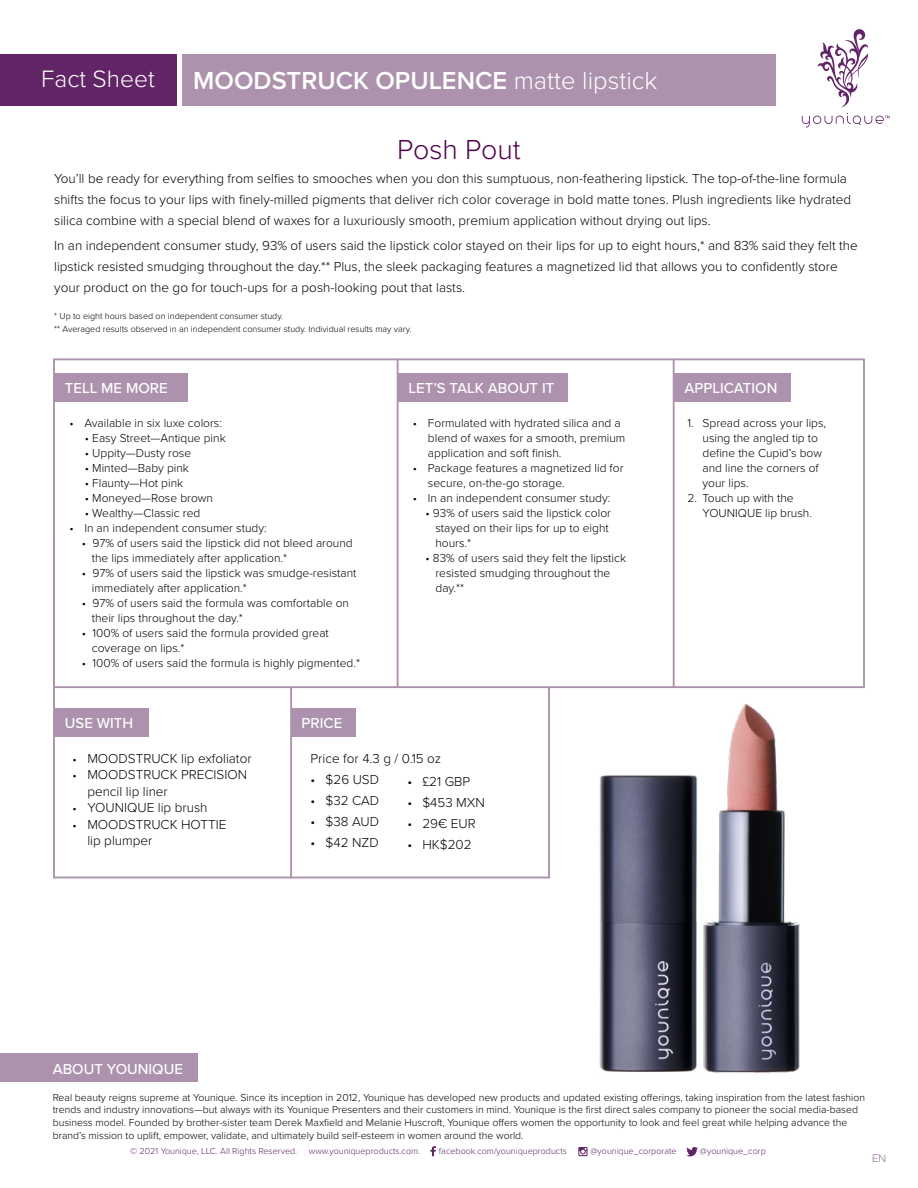
<style>
.page{position:relative;width:918px;height:1188px;background:#fff}
.page>*{position:absolute;margin:0;border:0;box-sizing:border-box;transform-origin:0 0}
.t1{font:300 28.5px "Proxima Nova";color:#50004d}
.t2{font:600 25.5px "Proxima Nova";color:#fff}
.t3{font:300 24.6px "Proxima Nova";color:#fff}
.t4{font:500 15px "Proxima Nova";color:#fff}
.t5{font:300 13.5px/21px "Proxima Nova";color:#000}
.t6{font:300 12px/15px "Proxima Nova";color:#000}
.t7{font:10.65px "Chalet Paris Nineteen Sixty";color:#612466}
.t8{font:300 10.5px/12.6px "Proxima Nova";color:#000}
.t9{font:300 9px/12.5px "Proxima Nova";color:#000}
.t10{font:300 9px "Proxima Nova";color:#612466}
.s1{font-weight:300}
.s2{font-size:12px}
</style>
<div class="page">
<div style="left:183px;top:54px;width:593px;height:51px;background:#ac92ad"></div>
<div style="left:0;top:54px;width:177px;height:51px;background:#612466"></div>
<svg style="left:817px;top:29px;width:52px;height:78px"></svg>
<svg style="left:802px;top:113px;width:88px;height:15px"></svg>
<div style="left:0;top:1054px;width:198px;height:28px;background:#ac92ad"></div>
<svg style="left:430px;top:1146px;width:6px;height:10px"></svg>
<svg style="left:578px;top:1147px;width:10px;height:9px"></svg>
<svg style="left:686px;top:1147px;width:12px;height:9px"></svg>
<img style="left:599px;top:775px;width:65px;height:297px">
<div style="left:53px;top:358px;width:812px;height:330px;border:2px solid #ac92ad"></div>
<hr style="left:673px;top:359px;width:2px;height:329px;background:#ac92ad">
<hr style="left:397px;top:359px;width:2px;height:329px;background:#ac92ad">
<div style="left:54px;top:373px;width:134px;height:28px;background:#ac92ad"></div>
<div style="left:54px;top:708px;width:94px;height:28px;background:#ac92ad"></div>
<div style="left:291px;top:708px;width:65px;height:28px;background:#ac92ad"></div>
<div style="left:398px;top:373px;width:170px;height:28px;background:#ac92ad"></div>
<div style="left:674px;top:373px;width:117px;height:28px;background:#ac92ad"></div>
<hr style="left:53px;top:536px;width:2px;height:342px;background:#ac92ad">
<hr style="left:54px;top:877px;width:496px;height:1px;background:#ac92ad">
<hr style="left:548px;top:687px;width:2px;height:191px;background:#ac92ad">
<hr style="left:290px;top:687px;width:2px;height:191px;background:#ac92ad">
<img style="left:664px;top:704px;width:136px;height:369px">
<h3 class="t3" style="left:41px;top:61px;width:115px">Fact Sheet</h3>
<h2 class="t2" style="left:193px;top:62px;width:466px">MOODSTRUCK OPULENCE <span class="s1">matte lipstick</span></h2>
<h1 class="t1" style="left:397px;top:128px;width:125px">Posh Pout</h1>
<p class="t5" style="left:54px;top:168px;width:798px">You’ll be ready for everything from selfies to smooches when you don this sumptuous, non-feathering lipstick. The top-of-the-line formula shifts the focus to your lips with finely-milled pigments that deliver rich color coverage in bold matte tones. Plush ingredients like hydrated silica combine with a special blend of waxes for a luxuriously smooth, premium application without drying out lips.</p>
<p class="t5" style="left:54px;top:234px;width:805px">In an independent consumer study, 93% of users said the lipstick color stayed on their lips for up to eight hours,* and 83% said they felt the lipstick resisted smudging throughout the day.** Plus, the sleek packaging features a magnetized lid that allows you to confidently store your product on the go for touch-ups for a posh-looking pout that lasts.</p>
<p class="t9" style="left:54px;top:310px;width:359px">* Up to eight hours based on independent consumer study.<br>** Averaged results observed in an independent consumer study. Individual results may vary.</p>
<p class="t4" style="left:65px;top:377px;width:104px">TELL ME MORE</p>
<p class="t6" style="left:69px;top:414px;width:154px">• Available in six luxe colors:</p>
<p class="t6" style="left:85px;top:429px;width:142px">• Easy Street—Antique pink</p>
<p class="t6" style="left:85px;top:444px;width:108px">• Uppity—Dusty rose</p>
<p class="t6" style="left:85px;top:459px;width:106px">• Minted—Baby pink</p>
<p class="t6" style="left:85px;top:474px;width:100px">• Flaunty—Hot pink</p>
<p class="t6" style="left:85px;top:489px;width:130px">• Moneyed—Rose brown</p>
<p class="t6" style="left:85px;top:504px;width:117px">• Wealthy—Classic red</p>
<p class="t6" style="left:69px;top:519px;width:199px">• In an independent consumer study:</p>
<p class="t6" style="left:92px;top:534px;width:262px;text-indent:-10px">• 97% of users said the lipstick did not bleed around the lips immediately after application.*</p>
<p class="t6" style="left:92px;top:564px;width:266px;text-indent:-10px">• 97% of users said the lipstick was smudge-resistant immediately after application.*</p>
<p class="t6" style="left:92px;top:594px;width:259px;text-indent:-10px">• 97% of users said the formula was comfortable on their lips throughout the day.*</p>
<p class="t6" style="left:92px;top:624px;width:239px;text-indent:-10px">• 100% of users said the formula provided great coverage on lips.*</p>
<p class="t6" style="left:82px;top:654px;width:280px">• 100% of users said the formula is highly pigmented.*</p>
<p class="t4" style="left:65px;top:712px;width:70px">USE WITH</p>
<p class="t4" style="left:302px;top:712px;width:42px">PRICE</p>
<p class="t4" style="left:408px;top:377px;width:147px">LET’S TALK ABOUT IT</p>
<p class="t4" style="left:685px;top:377px;width:94px">APPLICATION</p>
<p class="t6" style="left:428px;top:414px;width:199px;text-indent:-15px">• Formulated with hydrated silica and a blend of waxes for a smooth, premium application and soft finish.</p>
<p class="t6" style="left:428px;top:459px;width:197px;text-indent:-15px">• Package features a magnetized lid for secure, on-the-go storage.</p>
<p class="t6" style="left:413px;top:489px;width:199px">• In an independent consumer study:</p>
<p class="t6" style="left:435px;top:504px;width:177px;text-indent:-10px">• 93% of users said the lipstick color stayed on their lips for up to eight hours.*</p>
<p class="t6" style="left:435px;top:549px;width:192px;text-indent:-10px">• 83% of users said they felt the lipstick resisted smudging throughout the day.**</p>
<p class="t6" style="left:703px;top:414px;width:125px;text-indent:-15px">1. Spread across your lips, using the angled tip to define the Cupid’s bow and line the corners of your lips.</p>
<p class="t6" style="left:703px;top:489px;width:111px;text-indent:-15px">2. Touch up with the<br>YOUNIQUE lip brush.</p>
<p class="t5" style="left:72px;top:747px;width:181px"><span class="s2">•</span> MOODSTRUCK lip exfoliator</p>
<p class="t5" style="left:87px;top:766px;width:161px;line-height:16.5px;text-indent:-15px"><span class="s2">•</span> MOODSTRUCK PRECISION pencil lip liner</p>
<p class="t5" style="left:72px;top:797px;width:137px"><span class="s2">•</span> YOUNIQUE lip brush</p>
<p class="t5" style="left:87px;top:815px;width:141px;line-height:16.5px;text-indent:-15px"><span class="s2">•</span> MOODSTRUCK HOTTIE lip plumper</p>
<p class="t5" style="left:311px;top:747px;width:132px">Price for 4.3 g / 0.15 oz</p>
<p class="t5" style="left:311px;top:768px;width:70px">• $26 USD</p>
<p class="t5" style="left:311px;top:789px;width:70px">• $32 CAD</p>
<p class="t5" style="left:311px;top:810px;width:70px">• $38 AUD</p>
<p class="t5" style="left:311px;top:831px;width:70px">• $42 NZD</p>
<p class="t5" style="left:407px;top:770px;width:64px">• £21 GBP</p>
<p class="t5" style="left:407px;top:791px;width:79px">• $453 MXN</p>
<p class="t5" style="left:407px;top:812px;width:70px">• 29€ EUR</p>
<p class="t5" style="left:407px;top:833px;width:66px">• HK$202</p>
<p class="t4" style="left:53px;top:1057px;width:132px">ABOUT YOUNIQUE</p>
<p class="t8" style="left:53px;top:1090px;width:814px">Real beauty reigns supreme at Younique. Since its inception in 2012, Younique has developed new products and updated existing offerings, taking inspiration from the latest fashion trends and industry innovations—but always with its Younique Presenters and their customers in mind. Younique is the first direct sales company to pioneer the social media-based business model. Founded by brother-sister team Derek Maxfield and Melanie Huscroft, Younique offers women the opportunity to look and feel great while helping advance the brand’s mission to uplift, empower, validate, and ultimately build self-esteem in women around the world.</p>
<p class="t10" style="left:130px;top:1145px;width:168px">© 2021 Younique, LLC. All Rights Reserved.</p>
<p class="t10" style="left:309px;top:1145px;width:113px">www.youniqueproducts.com.</p>
<p class="t10" style="left:439px;top:1145px;width:130px">facebook.com/youniqueproducts</p>
<p class="t10" style="left:590px;top:1145px;width:88px">@younique_corporate</p>
<p class="t10" style="left:700px;top:1145px;width:67px">@younique_corp</p>
<p class="t7" style="left:872px;top:1152px;width:15px">EN</p>
</div>
